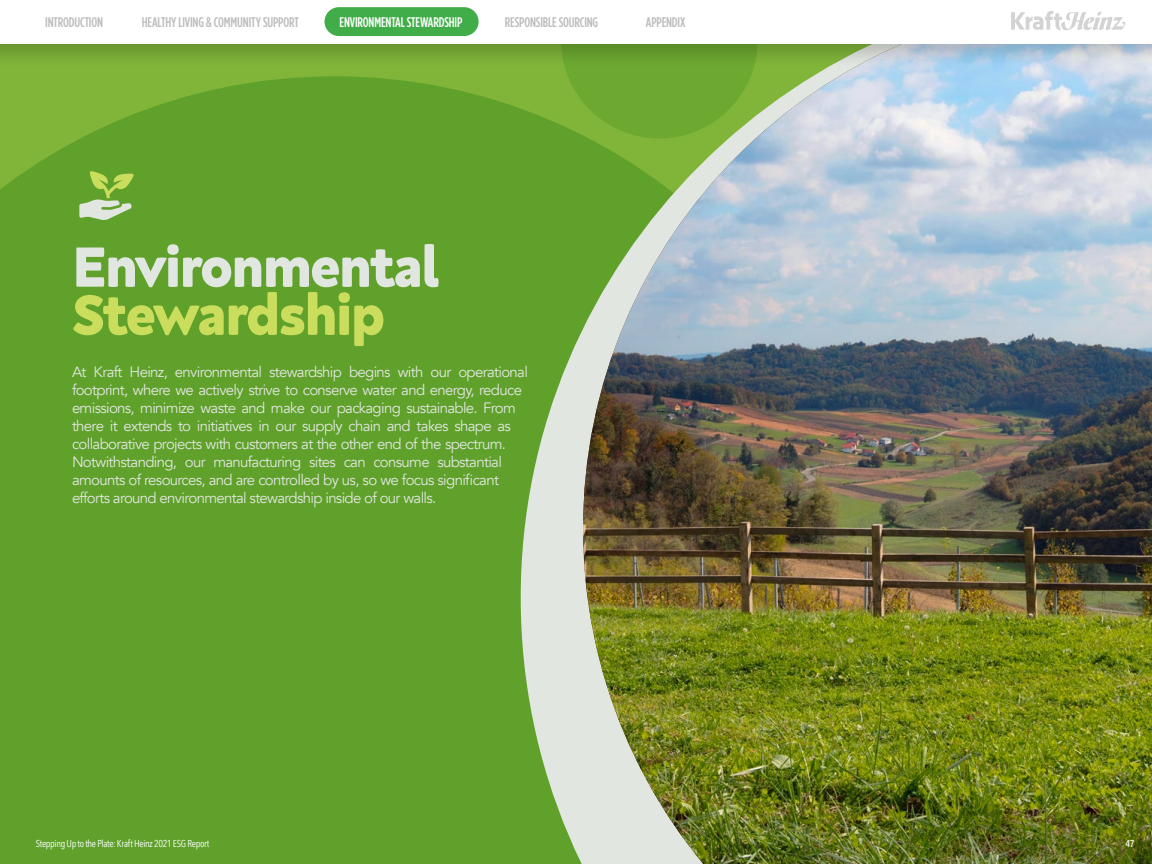
<style>
.page{position:relative;width:1152px;height:864px;background:#fff}
.page>*{position:absolute;margin:0;border:0;box-sizing:border-box;transform-origin:0 0}
._11_12_Book{font:800 58px/48px "Neufreit";letter-spacing:-.04em;color:#e2e6e0}
.t1{font:15px/18px "Avenir";letter-spacing:-.045em;color:#e2e6e0}
.t2{font:500 14px "Gotham Condensed";letter-spacing:-.01em;color:#bcbcbc}
.t3{font:500 14px "Gotham Condensed";letter-spacing:-.01em;color:#fff}
.t4{font:10px "Avenir Next Condensed";letter-spacing:-.03em;color:#fff}
.t5{font:500 10px "Avenir Next Condensed";color:#fff}
.s1{color:#cbdd5d}
</style>
<div class="page">
<div style="left:0;top:76px;width:521px;height:788px;background:#5fa12b"></div>
<svg style="left:521px;top:68px;width:62px;height:796px;background:#9cc17d"></svg>
<img style="left:583px;top:68px;width:569px;height:796px">
<div style="left:0;top:0;width:1152px;height:68px;background:#000;opacity:.19"></div>
<div style="left:0;top:0;width:1152px;height:43px;background:#fff"></div>
<div style="left:325px;top:7px;width:154px;height:29px;background:#41ad49;border-radius:14px"></div>
<svg style="left:1011px;top:11px;width:115px;height:20px"></svg>
<svg style="left:79px;top:171px;width:55px;height:49px;background:#93bd62"></svg>
<p class="t2" style="left:45px;top:14px;width:59px">INTRODUCTION</p>
<p class="t2" style="left:142px;top:14px;width:159px">HEALTHY LIVING &amp; COMMUNITY SUPPORT</p>
<p class="t3" style="left:340px;top:14px;width:124px">ENVIRONMENTAL STEWARDSHIP</p>
<p class="t2" style="left:505px;top:14px;width:95px">RESPONSIBLE SOURCING</p>
<p class="t2" style="left:646px;top:14px;width:41px">APPENDIX</p>
<p class="_11_12_Book" style="left:72px;top:241px;width:369px">Environmental<br><span class="s1">Stewardship</span></p>
<p class="t1" style="left:72px;top:363px;width:458px">At Kraft Heinz, environmental stewardship begins with our operational footprint, where we actively strive to conserve water and energy, reduce emissions, minimize waste and make our packaging sustainable. From there it extends to initiatives in our supply chain and takes shape as collaborative projects with customers at the other end of the spectrum.<br>Notwithstanding, our manufacturing sites can consume substantial amounts of resources, and are controlled by us, so we focus significant efforts around environmental stewardship inside of our walls.</p>
<p class="t4" style="left:36px;top:835px;width:175px">Stepping Up to the Plate: Kraft Heinz 2021 ESG Report</p>
<p class="t5" style="left:1126px;top:837px;width:11px">47</p>
</div>
